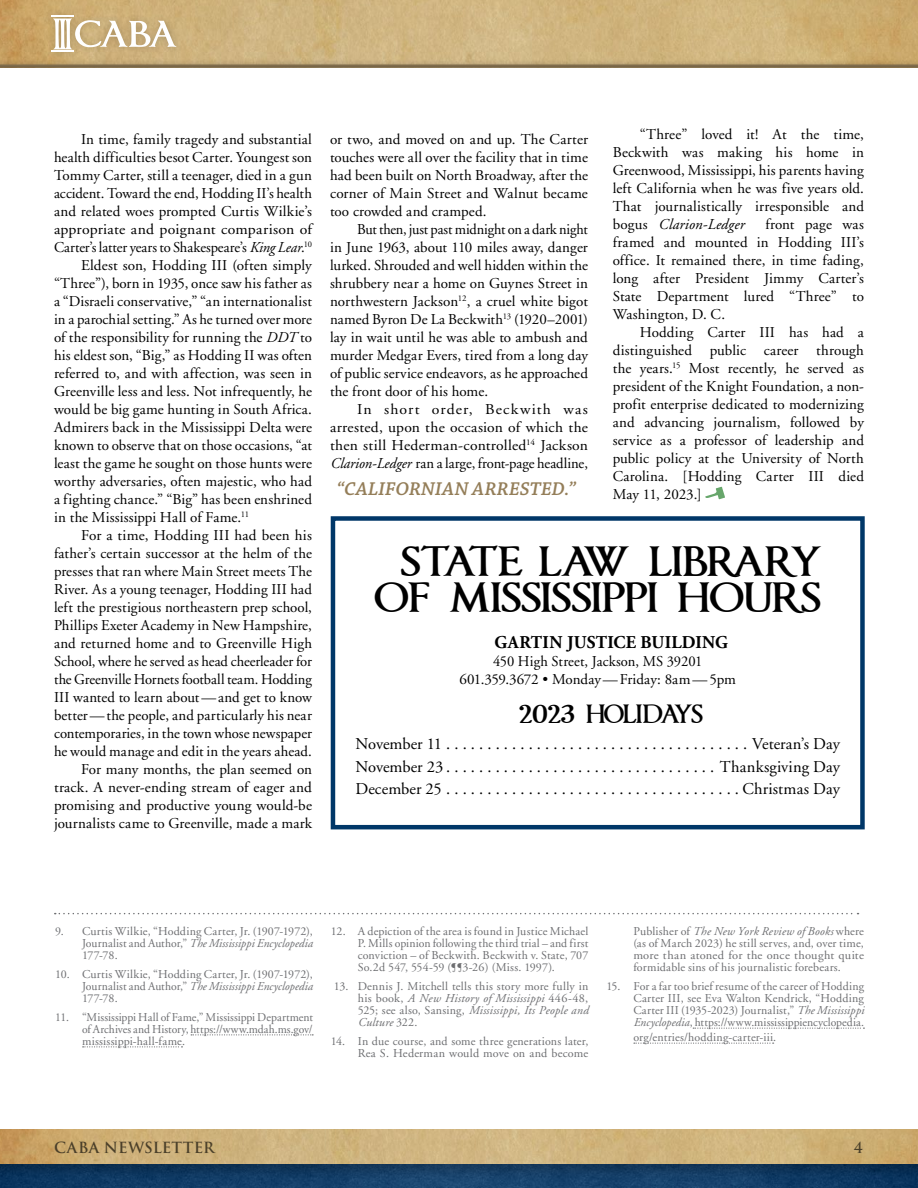
<style>
.page{position:relative;width:918px;height:1188px;background:#fff}
.page>*{position:absolute;margin:0;border:0;box-sizing:border-box;transform-origin:0 0}
.t1{font:700 36px/36px "Imperator";letter-spacing:-.03em;color:#000;text-align:right;scale:1.06 1}
.t2{font:700 22.5px "Imperator";letter-spacing:-.06em;color:#000}
.t3{font:italic 600 19.5px "Chaparral Pro";letter-spacing:.01em;color:#947e59}
.t4{font:700 18px "Adobe Garamond";letter-spacing:.015em;color:#000}
.t5{font:16.5px "Adobe Garamond";letter-spacing:.005em;color:#000}
.t6{font:15px/18px "Adobe Garamond";letter-spacing:.005em;color:#000;text-align:justify}
.t7{font:15px/18px "Adobe Garamond";letter-spacing:.005em;color:#000;text-align:justify;scale:.96 1}
.t8{font:15px/18px "Adobe Garamond";letter-spacing:.005em;color:#000;text-align:justify;scale:1.05 1}
.t9{font:700 15px "Trajan Pro";letter-spacing:.01em;color:#4b402a}
.t10{font:12px/12px "Adobe Garamond";letter-spacing:.015em;color:#6d6e71;text-align:justify}
.s1{font-style:italic}
</style>
<div class="page">
<div style="left:0;top:0;width:918px;height:82px;background:#000;opacity:.5"></div>
<img style="left:0;top:1179px;width:918px;height:9px">
<div style="left:0;top:1128px;width:918px;height:51px;background:#000;opacity:.2"></div>
<img style="left:0;top:1130px;width:918px;height:34px">
<div style="left:44px;top:7px;width:139px;height:54px;background:#000;opacity:.2"></div>
<svg style="left:52px;top:16px;width:124px;height:36px"></svg>
<svg style="left:705px;top:487px;width:20px;height:12px"></svg>
<svg style="left:191px;top:1034px;width:122px;height:1px"></svg>
<svg style="left:83px;top:1046px;width:100px;height:1px"></svg>
<svg style="left:693px;top:1028px;width:171px;height:1px"></svg>
<svg style="left:634px;top:1043px;width:140px;height:1px"></svg>
<svg style="left:55px;top:913px;width:804px;height:1px"></svg>
<div style="left:331px;top:516px;width:534px;height:313px;border:4px solid #003768"></div>
<p class="t6" style="left:81px;top:131px;width:232px">In time, family tragedy and substantial</p>
<p class="t6" style="left:54px;top:149px;width:260px">health difficulties besot Carter. Youngest son</p>
<p class="t6" style="left:54px;top:167px;width:260px">Tommy Carter, still a teenager, died in a gun</p>
<p class="t6" style="left:54px;top:185px;width:260px">accident. Toward the end, Hodding II’s health</p>
<p class="t6" style="left:54px;top:203px;width:260px">and related woes prompted Curtis Wilkie’s</p>
<p class="t8" style="left:54px;top:221px;width:247px">appropriate and poignant comparison of</p>
<p class="t6" style="left:54px;top:239px;width:259px">Carter’s latter years to Shakespeare’s <span class="s1">King Lear</span>.<sup>10</sup></p>
<p class="t6" style="left:81px;top:257px;width:232px">Eldest son, Hodding III (often simply</p>
<p class="t6" style="left:54px;top:275px;width:260px">“Three”), born in 1935, once saw his father as</p>
<p class="t6" style="left:54px;top:293px;width:259px">a “Disraeli conservative,” “an internationalist</p>
<p class="t6" style="left:54px;top:311px;width:259px">in a parochial setting.” As he turned over more</p>
<p class="t6" style="left:54px;top:329px;width:260px">of the responsibility for running the <span class="s1">DDT</span> to</p>
<p class="t6" style="left:54px;top:347px;width:260px">his eldest son, “Big,” as Hodding II was often</p>
<p class="t6" style="left:54px;top:365px;width:260px">referred to, and with affection, was seen in</p>
<p class="t6" style="left:54px;top:383px;width:259px">Greenville less and less. Not infrequently, he</p>
<p class="t6" style="left:54px;top:401px;width:260px">would be big game hunting in South Africa.</p>
<p class="t6" style="left:54px;top:419px;width:259px">Admirers back in the Mississippi Delta were</p>
<p class="t6" style="left:54px;top:437px;width:259px">known to observe that on those occasions, “at</p>
<p class="t6" style="left:54px;top:455px;width:260px">least the game he sought on those hunts were</p>
<p class="t6" style="left:54px;top:473px;width:260px">worthy adversaries, often majestic, who had</p>
<p class="t6" style="left:54px;top:491px;width:260px">a fighting chance.” “Big” has been enshrined</p>
<p class="t6" style="left:54px;top:509px;width:197px">in the Mississippi Hall of Fame.<sup>11</sup></p>
<p class="t6" style="left:81px;top:527px;width:232px">For a time, Hodding III had been his</p>
<p class="t6" style="left:54px;top:545px;width:260px">father’s certain successor at the helm of the</p>
<p class="t6" style="left:54px;top:563px;width:260px">presses that ran where Main Street meets The</p>
<p class="t6" style="left:54px;top:581px;width:259px">River. As a young teenager, Hodding III had</p>
<p class="t6" style="left:54px;top:599px;width:259px">left the prestigious northeastern prep school,</p>
<p class="t6" style="left:54px;top:617px;width:260px">Phillips Exeter Academy in New Hampshire,</p>
<p class="t6" style="left:54px;top:635px;width:260px">and returned home and to Greenville High</p>
<p class="t6" style="left:54px;top:653px;width:260px">School, where he served as head cheerleader for</p>
<p class="t6" style="left:54px;top:671px;width:260px">the Greenville Hornets football team. Hodding</p>
<p class="t6" style="left:54px;top:689px;width:259px">III wanted to learn about—and get to know</p>
<p class="t6" style="left:54px;top:707px;width:259px">better—the people, and particularly his near</p>
<p class="t6" style="left:54px;top:725px;width:260px">contemporaries, in the town whose newspaper</p>
<p class="t6" style="left:54px;top:743px;width:259px">he would manage and edit in the years ahead.</p>
<p class="t6" style="left:81px;top:761px;width:233px">For many months, the plan seemed on</p>
<p class="t6" style="left:54px;top:779px;width:260px">track. A never-ending stream of eager and</p>
<p class="t6" style="left:54px;top:797px;width:260px">promising and productive young would-be</p>
<p class="t6" style="left:54px;top:815px;width:259px">journalists came to Greenville, made a mark</p>
<p class="t6" style="left:330px;top:131px;width:260px">or two, and moved on and up. The Carter touches were all over the facility that in time had been built on North Broadway, after the corner of Main Street and Walnut became too crowded and cramped.</p>
<p class="t7" style="left:330px;top:221px;width:270px;text-indent:27px">But then, just past midnight on a dark night in June 1963, about 110 miles away, danger lurked. Shrouded and well hidden within the shrubbery near a home on Guynes Street in northwestern Jackson<sup>12</sup>, a cruel white bigot named Byron De La Beckwith<sup>13</sup> (1920–2001) lay in wait until he was able to ambush and murder Medgar Evers, tired from a long day of public service endeavors, as he approached the front door of his home.</p>
<p class="t8" style="left:330px;top:401px;width:247px;text-indent:27px">In short order, Beckwith was arrested, upon the occasion of which the then still Hederman-controlled<sup>14</sup> Jackson <span class="s1">Clarion-Ledger</span> ran a large, front-page headline,</p>
<h3 class="t3" style="left:337px;top:478px;width:241px">“CALIFORNIAN ARRESTED.”</h3>
<p class="t6" style="left:613px;top:126px;width:253px;text-indent:27px">“Three” loved it! At the time, Beckwith was making his home in Greenwood, Mississippi, his parents having left California when he was five years old.<br>That journalistically irresponsible and bogus <span class="s1">Clarion-Ledger</span></p>
<p class="t6" style="left:613px;top:216px;width:253px;text-indent:153px">front page was framed and mounted in Hodding III’s office. It remained there, in time fading, long after President Jimmy Carter’s State Department lured “Three” to Washington, D. C.</p>
<p class="t6" style="left:613px;top:324px;width:253px;text-indent:27px">Hodding Carter III has had a distinguished public career through the years.<sup>15</sup> Most recently, he served as president of the Knight Foundation, a non&shy;profit enterprise dedicated to modernizing and advancing journalism, followed by service as a professor of leadership and public policy at the University of North Carolina. [Hodding Carter III died May 11, 2023.]</p>
<h1 class="t1" style="left:374px;top:548px;width:424px">STATE LAW LIBRARY<br>OF MISSISSIPPI HOURS</h1>
<p class="t4" style="left:495px;top:632px;width:235px">GARTIN JUSTICE BUILDING</p>
<p class="t6" style="left:459px;top:653px;width:278px;text-align:center">450 High Street, Jackson, MS 39201<br>601.359.3672 • Monday—Friday: 8am—5pm</p>
<h2 class="t2" style="left:519px;top:704px;width:185px">2023 HOLIDAYS</h2>
<p class="t5" style="left:355px;top:735px;width:88px">November 11</p>
<p class="t5" style="left:752px;top:735px;width:89px">Veteran’s Day</p>
<p class="t5" style="left:355px;top:758px;width:89px">November 23</p>
<p class="t5" style="left:720px;top:758px;width:122px">Thanksgiving Day</p>
<p class="t5" style="left:355px;top:780px;width:88px">December 25</p>
<p class="t5" style="left:743px;top:780px;width:99px">Christmas Day</p>
<p class="t10" style="left:82px;top:926px;width:232px;text-indent:-27px">9. Curtis Wilkie, “Hodding Carter, Jr. (1907-1972), Journalist and Author,” <span class="s1">The Mississippi Encyclopedia </span>177-78.</p>
<p class="t10" style="left:82px;top:968px;width:232px;text-indent:-27px">10. Curtis Wilkie, “Hodding Carter, Jr. (1907-1972), Journalist and Author,” <span class="s1">The Mississippi Encyclopedia </span>177-78.</p>
<p class="t10" style="left:82px;top:1011px;width:233px;text-indent:-27px">11. “Mississippi Hall of Fame,” Mississippi Department of Archives and History, https://www.mdah.ms.gov/ mississippi-hall-fame.</p>
<p class="t10" style="left:358px;top:926px;width:232px;text-indent:-27px">12. A depiction of the area is found in Justice Michael P. Mills opinion following the third trial – and first conviction – of Beckwith. Beckwith v. State, 707<br>So.2d 547, 554-59 (¶¶3-26) (Miss. 1997).</p>
<p class="t10" style="left:358px;top:980px;width:232px;text-indent:-24px">13. Dennis J. Mitchell tells this story more fully in his book, <span class="s1">A New History of Mississippi</span> 446-48, 525; see also, Sansing, <span class="s1">Mississippi, Its People and Culture</span> 322.</p>
<p class="t10" style="left:331px;top:1035px;width:259px;text-align:right">14. In due course, and some three generations later,<br>Rea S. Hederman would move on and become</p>
<p class="t10" style="left:633px;top:926px;width:232px">Publisher of <span class="s1">The New York Review of Books</span> where (as of March 2023) he still serves, and, over time, more than atoned for the once thought quite formidable sins of his journalistic forebears.</p>
<p class="t10" style="left:633px;top:980px;width:232px;text-indent:-27px">15. For a far too brief resume of the career of Hodding Carter III, see Eva Walton Kendrick, “Hodding Carter III (1935-2023) Journalist,” <span class="s1">The Mississippi Encyclopedia</span>, https://www.mississippiencyclopedia.</p>
<p class="t10" style="left:633px;top:1031px;width:144px">org/entries/hodding-carter-iii.</p>
<p class="t9" style="left:54px;top:1138px;width:162px">CABA NEWSLETTER</p>
<p class="t9" style="left:854px;top:1138px;width:10px">4</p>
</div>
